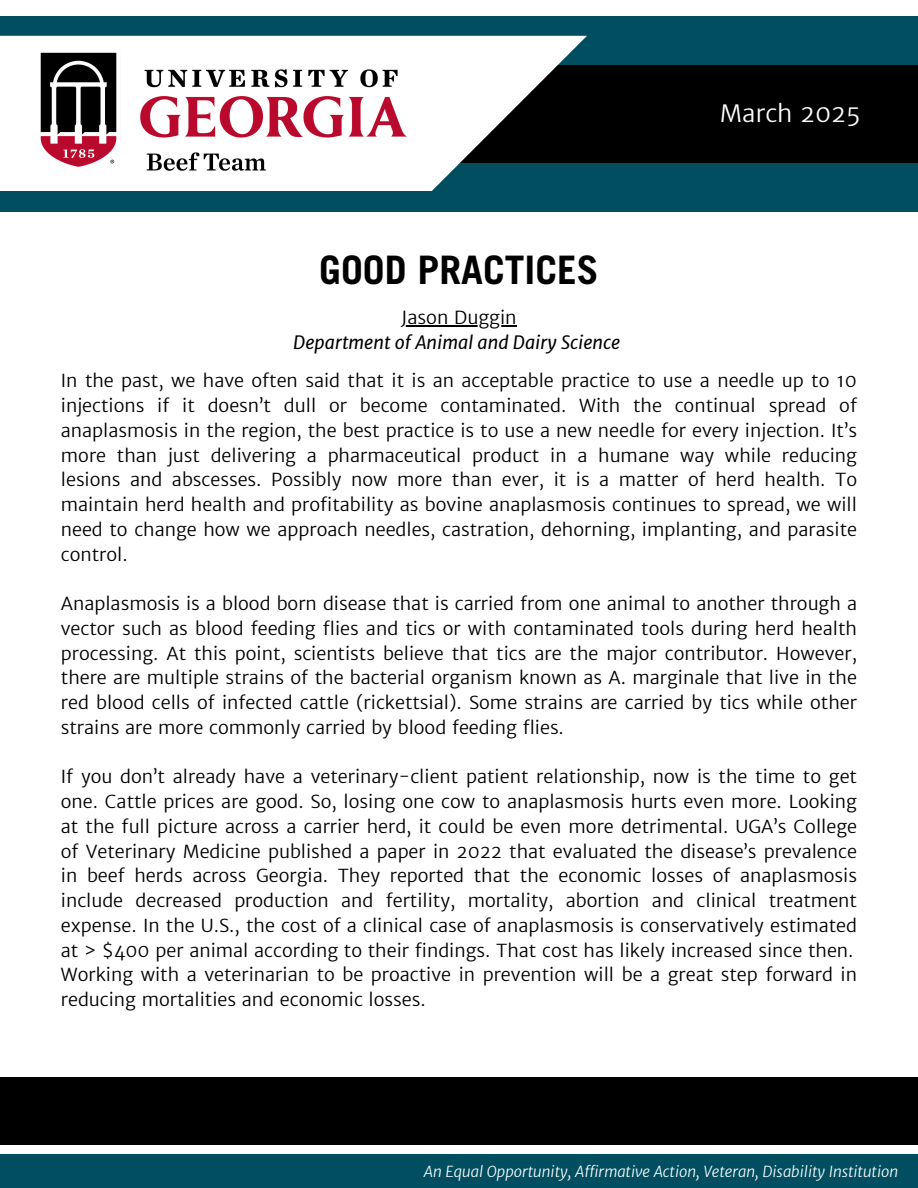
<style>
.page{position:relative;width:918px;height:1188px;background:#fff}
.page>*{position:absolute;margin:0;border:0;box-sizing:border-box;transform-origin:0 0}
.t1{font:700 39.3px "Trade Gothic LT Std";color:#000}
.t2{font:300 24px "Merriweather Sans";color:#fff}
.t3{font:italic 18.15px "Merriweather Sans";color:#000}
.t4{font:300 18.15px "Merriweather Sans";color:#000}
.t5{font:300 18px/24.8px "Merriweather Sans";color:#000;text-align:justify}
.t6{font:italic 300 15px "Merriweather Sans";color:#fff}
</style>
<div class="page">
<div style="left:0;top:16px;width:918px;height:196px;background:#004e60"></div>
<div style="left:10px;top:65px;width:908px;height:98px;background:#000"></div>
<svg style="left:0;top:36px;width:586px;height:155px;fill:#fff"></svg>
<img style="left:38px;top:50px;width:369px;height:128px">
<div style="left:0;top:1154px;width:918px;height:34px;background:#004e60"></div>
<div style="left:0;top:1077px;width:918px;height:68px;background:#000"></div>
<hr style="left:401px;top:325px;width:116px;height:1px;background:#000">
<h4 class="t1" style="left:319px;top:255px;width:281px">GOOD PRACTICES</h4>
<h4 class="t4" style="left:401px;top:306px;width:117px">Jason Duggin</h4>
<h3 class="t3" style="left:293px;top:331px;width:329px">Department of Animal and Dairy Science</h3>
<h4 class="t2" style="left:720px;top:99px;width:142px">March 2025</h4>
<h1 class="t5" style="left:61px;top:369px;width:798px">In the past, we have often said that it is an acceptable practice to use a needle up to 10 injections if it doesn’t dull or become contaminated. With the continual spread of anaplasmosis in the region, the best practice is to use a new needle for every injection. It’s more than just delivering a pharmaceutical product in a humane way while reducing lesions and abscesses. Possibly now more than ever, it is a matter of herd health. To maintain herd health and profitability as bovine anaplasmosis continues to spread, we will need to change how we approach needles, castration, dehorning, implanting, and parasite control.</h1>
<h4 class="t5" style="left:61px;top:591px;width:798px">Anaplasmosis is a blood born disease that is carried from one animal to another through a vector such as blood feeding flies and tics or with contaminated tools during herd health processing. At this point, scientists believe that tics are the major contributor. However, there are multiple strains of the bacterial organism known as A. marginale that live in the red blood cells of infected cattle (rickettsial). Some strains are carried by tics while other strains are more commonly carried by blood feeding flies.</h4>
<p class="t5" style="left:61px;top:765px;width:798px;text-align:left">If you don’t already have a veterinary-client patient relationship, now is the time to get one. Cattle prices are good. So, losing one cow to anaplasmosis hurts even more. Looking at the full picture across a carrier herd, it could be even more detrimental. UGA’s College of Veterinary Medicine published a paper in 2022 that evaluated the disease’s prevalence in beef herds across Georgia. They reported that the economic losses of anaplasmosis include decreased production and fertility, mortality, abortion and clinical treatment expense. In the U.S., the cost of a clinical case of anaplasmosis is conservatively estimated at &gt; $400 per animal according to their findings. That cost has likely increased since then.<br>Working with a veterinarian to be proactive in prevention will be a great step forward in reducing mortalities and economic losses.</p>
<h3 class="t6" style="left:424px;top:1163px;width:476px">An Equal Opportunity, Affirmative Action, Veteran, Disability Institution</h3>
</div>
